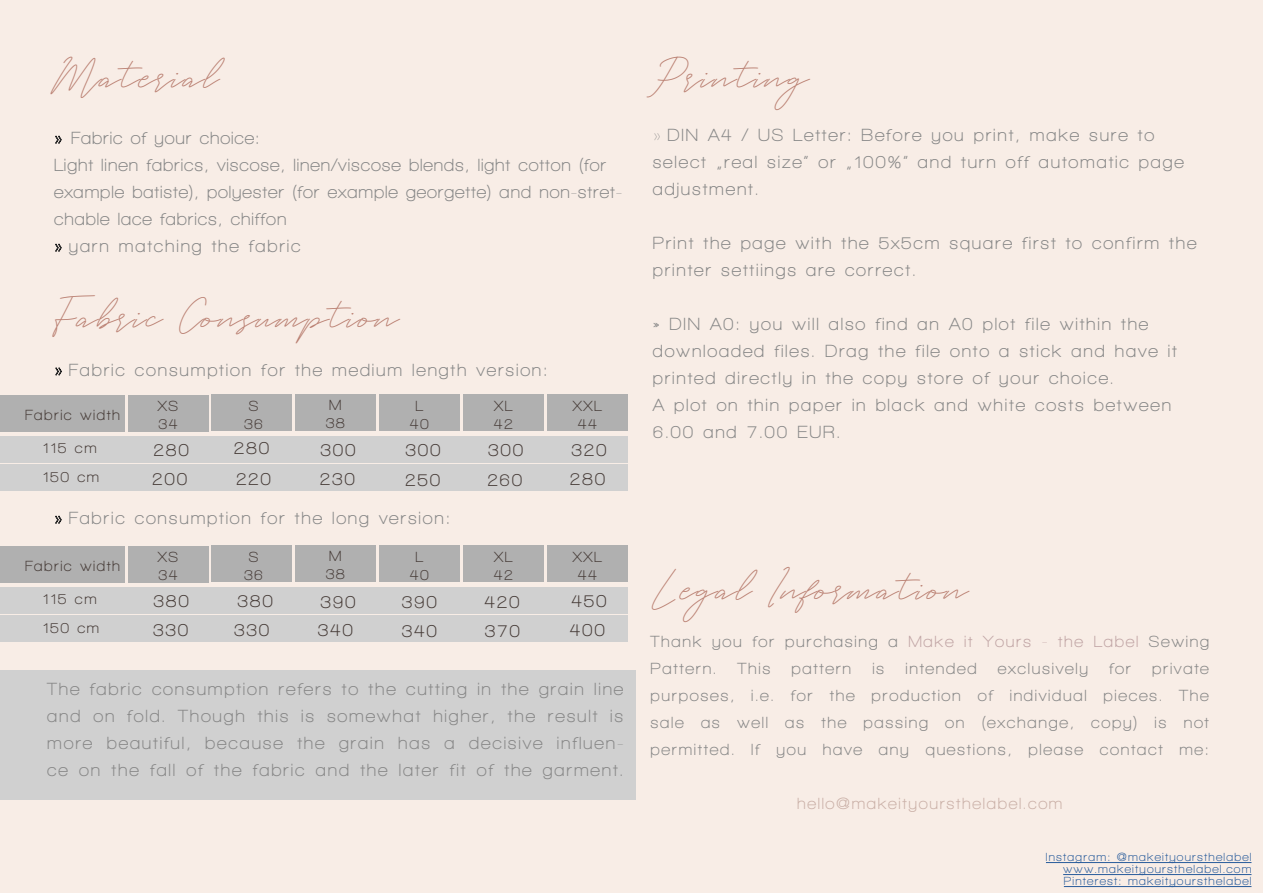
<style>
.page{position:relative;width:1263px;height:893px;background:#f8ede6}
.page>*{position:absolute;margin:0;border:0;box-sizing:border-box;transform-origin:0 0}
.t1{font:30px "White Angelica";letter-spacing:.05em;color:#ba8072}
.t2{font:700 18px/27px "Walkway";letter-spacing:.1em;color:#878787}
.t3{font:700 18px/27px "Walkway";letter-spacing:.05em;color:#878787}
.t4{font:700 18px "Walkway";letter-spacing:.1em;color:#453a36}
.t5{font:700 16.5px/27px "Walkway";letter-spacing:.1em;color:#878787}
.t6{font:700 16.5px "Walkway";letter-spacing:.1em;color:#cab0a7}
.t7{font:700 15px/18px "Walkway";letter-spacing:.1em;color:#453a36}
.t8{font:700 12px/12px "Walkway";letter-spacing:.1em;color:#275b9b;text-align:justify}
.s1{font-family:"Avenir Next";font-weight:200}
.s2{font-family:"Avenir Next";font-weight:200;color:#858584}
.s3{color:#c0a4a4}
</style>
<div class="page">
<div style="left:0;top:670px;width:636px;height:129px;background:#d0d0d0"></div>
<hr style="left:1046px;top:862px;width:205px;height:1px;background:#275b9b">
<hr style="left:1063px;top:874px;width:188px;height:1px;background:#275b9b">
<hr style="left:1064px;top:886px;width:187px;height:1px;background:#275b9b">
<svg style="left:55px;top:135px;width:7px;height:9px"></svg>
<svg style="left:55px;top:243px;width:7px;height:9px"></svg>
<div style="left:0;top:395px;width:125px;height:36px;background:#b0b0b0"></div>
<div style="left:0;top:436px;width:628px;height:26px;background:#d0d0d0"></div>
<div style="left:128px;top:395px;width:80px;height:36px;background:#b0b0b0"></div>
<div style="left:211px;top:394px;width:81px;height:37px;background:#b0b0b0"></div>
<div style="left:295px;top:394px;width:81px;height:37px;background:#b0b0b0"></div>
<div style="left:379px;top:394px;width:81px;height:37px;background:#b0b0b0"></div>
<div style="left:463px;top:394px;width:80px;height:37px;background:#b0b0b0"></div>
<div style="left:0;top:465px;width:628px;height:26px;background:#d0d0d0"></div>
<div style="left:547px;top:394px;width:80px;height:37px;background:#b0b0b0"></div>
<svg style="left:55px;top:515px;width:7px;height:9px"></svg>
<div style="left:0;top:546px;width:125px;height:37px;background:#b0b0b0"></div>
<div style="left:0;top:587px;width:628px;height:26px;background:#d0d0d0"></div>
<div style="left:128px;top:546px;width:80px;height:37px;background:#b0b0b0"></div>
<div style="left:211px;top:546px;width:81px;height:36px;background:#b0b0b0"></div>
<div style="left:295px;top:546px;width:81px;height:36px;background:#b0b0b0"></div>
<div style="left:379px;top:546px;width:81px;height:36px;background:#b0b0b0"></div>
<div style="left:463px;top:546px;width:80px;height:36px;background:#b0b0b0"></div>
<div style="left:0;top:616px;width:628px;height:26px;background:#d0d0d0"></div>
<div style="left:547px;top:546px;width:80px;height:36px;background:#b0b0b0"></div>
<svg style="left:55px;top:367px;width:7px;height:9px"></svg>
<h1 class="t1" style="left:54px;top:59px;width:167px">Material</h1>
<p class="t3" style="left:54px;top:124px;width:570px"><span class="s1">»</span> Fabric of your choice:<br>Light linen fabrics, viscose, linen/viscose blends, light cotton (for example batiste), polyester (for example georgette) and non-stret&shy;chable lace fabrics, chiffon<br><span class="s1">»</span> yarn matching the fabric</p>
<h1 class="t1" style="left:54px;top:299px;width:346px">Fabric Consumption</h1>
<p class="t2" style="left:54px;top:356px;width:495px"><span class="s1">»</span> Fabric consumption for the medium length version:</p>
<p class="t7" style="left:25px;top:406px;width:96px">Fabric width</p>
<p class="t7" style="left:158px;top:397px;width:22px">XS<br>34</p>
<p class="t7" style="left:326px;top:396px;width:21px">M<br>38</p>
<p class="t7" style="left:410px;top:397px;width:21px;text-align:center">L<br>40</p>
<p class="t7" style="left:494px;top:397px;width:21px">XL<br>42</p>
<p class="t7" style="left:573px;top:397px;width:30px;text-align:center">XXL<br>44</p>
<p class="t4" style="left:154px;top:440px;width:37px">280</p>
<p class="t4" style="left:234px;top:438px;width:37px">280</p>
<p class="t4" style="left:320px;top:441px;width:37px">300</p>
<p class="t4" style="left:405px;top:441px;width:37px">300</p>
<p class="t4" style="left:488px;top:441px;width:37px">300</p>
<p class="t4" style="left:571px;top:440px;width:37px">320</p>
<p class="t4" style="left:152px;top:469px;width:37px">200</p>
<p class="t4" style="left:236px;top:469px;width:37px">220</p>
<p class="t4" style="left:320px;top:469px;width:37px">230</p>
<p class="t4" style="left:405px;top:470px;width:37px">250</p>
<p class="t4" style="left:487px;top:470px;width:37px">260</p>
<p class="t4" style="left:570px;top:469px;width:37px">280</p>
<p class="t2" style="left:54px;top:504px;width:398px"><span class="s1">»</span> Fabric consumption for the long version:</p>
<p class="t7" style="left:244px;top:547px;width:21px;text-align:center">S<br>36</p>
<p class="t7" style="left:43px;top:584px;width:58px;line-height:29.4px">115 cm<br>150 cm</p>
<p class="t7" style="left:244px;top:396px;width:21px;text-align:center">S<br>36</p>
<p class="t7" style="left:43px;top:433px;width:58px;line-height:29.4px">115 cm<br>150 cm</p>
<p class="t7" style="left:25px;top:557px;width:96px">Fabric width</p>
<p class="t7" style="left:158px;top:548px;width:22px">XS<br>34</p>
<p class="t7" style="left:326px;top:547px;width:21px">M<br>38</p>
<p class="t7" style="left:410px;top:548px;width:21px;text-align:center">L<br>40</p>
<p class="t7" style="left:494px;top:548px;width:21px">XL<br>42</p>
<p class="t7" style="left:573px;top:548px;width:30px;text-align:center">XXL<br>44</p>
<p class="t4" style="left:154px;top:592px;width:37px">380</p>
<p class="t4" style="left:237px;top:592px;width:37px">380</p>
<p class="t4" style="left:320px;top:592px;width:37px">390</p>
<p class="t4" style="left:402px;top:592px;width:37px">390</p>
<p class="t4" style="left:484px;top:592px;width:37px">420</p>
<p class="t4" style="left:571px;top:592px;width:37px">450</p>
<p class="t4" style="left:153px;top:620px;width:37px">330</p>
<p class="t4" style="left:234px;top:620px;width:37px">330</p>
<p class="t4" style="left:318px;top:620px;width:37px">340</p>
<p class="t4" style="left:402px;top:621px;width:37px">340</p>
<p class="t4" style="left:485px;top:621px;width:37px">370</p>
<p class="t4" style="left:570px;top:620px;width:37px">400</p>
<p class="t2" style="left:47px;top:676px;width:578px;text-align:justify">The fabric consumption refers to the cutting in the grain line and on fold. Though this is somewhat higher, the result is more beautiful, because the grain has a decisive influen&shy;ce on the fall of the fabric and the later fit of the garment.</p>
<h1 class="t1" style="left:653px;top:59px;width:175px">Printing</h1>
<p class="t2" style="left:653px;top:121px;width:533px"><span class="s2">»</span> DIN A4 / US Letter: Before you print, make sure to select „real size“ or „100%“ and turn off automatic page adjustment.</p>
<p class="t2" style="left:653px;top:229px;width:545px">Print the page with the 5x5cm square first to confirm the printer settiings are correct.</p>
<p class="t2" style="left:653px;top:310px;width:525px">» DIN A0: you will also find an A0 plot file within the downloaded files. Drag the file onto a stick and have it printed directly in the copy store of your choice.<br>A plot on thin paper in black and white costs between 6.00 and 7.00 EUR.</p>
<h1 class="t1" style="left:651px;top:571px;width:319px">Legal Information</h1>
<p class="t5" style="left:651px;top:628px;width:560px">Thank you for purchasing a <span class="s3">Make it Yours - the Label</span> Sewing<br>Pattern.</p>
<p class="t5" style="left:651px;top:655px;width:560px;text-align:justify;text-indent:502px">private purposes, i.e. for the production of individual pieces. The sale as well as the passing on (exchange, copy) is not permitted. If you have any questions, please contact me:</p>
<p class="t6" style="left:797px;top:795px;width:267px">hello@makeityoursthelabel.com</p>
<p class="t5" style="left:737px;top:655px;width:34px">This</p>
<p class="t5" style="left:791px;top:655px;width:61px">pattern</p>
<p class="t5" style="left:872px;top:655px;width:13px">is</p>
<p class="t5" style="left:905px;top:655px;width:73px">intended</p>
<p class="t5" style="left:998px;top:655px;width:92px">exclusively</p>
<p class="t5" style="left:1109px;top:655px;width:23px">for</p>
<p class="t8" style="left:1063px;top:851px;width:190px;text-indent:-17px">Instagram: @makeityoursthelabel www.makeityoursthelabel.com Pinterest: makeityoursthelabel</p>
</div>
